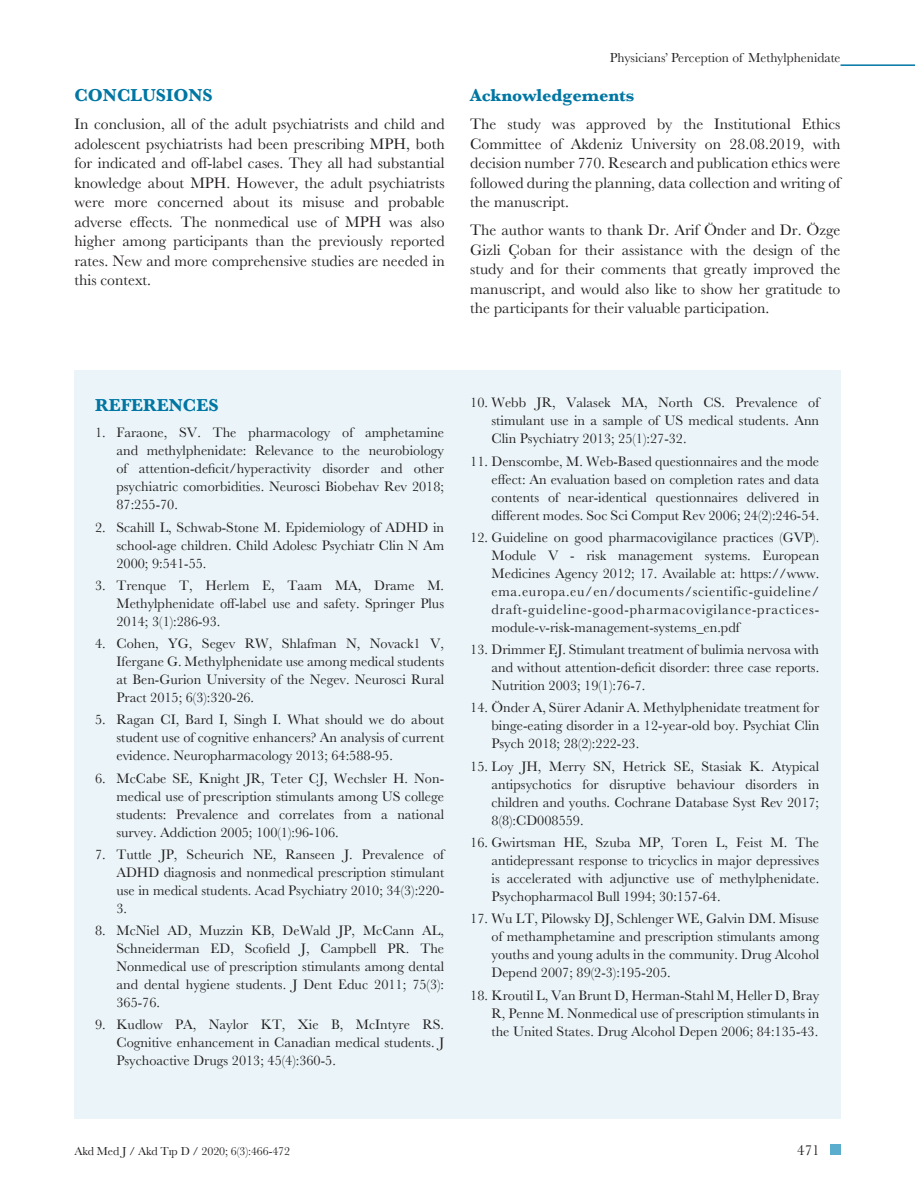
<style>
.page{position:relative;width:915px;height:1191px;background:#fff}
.page>*{position:absolute;margin:0;border:0;box-sizing:border-box;transform-origin:0 0}
.t1{font:700 18px "Baskerville";color:#0076a3}
.t2{font:15.75px/19.5px "Baskerville";color:#231f20;text-align:justify}
.t3{font:15px "Baskerville";color:#231f20}
.t4{font:14.25px/18px "Baskerville";color:#231f20;text-align:justify}
.t5{font:13.5px "Baskerville";color:#231f20}
.t6{font:12px "Baskerville";letter-spacing:-.01em;color:#231f20}
</style>
<div class="page">
<div style="left:830px;top:1144px;width:10px;height:10px;background:#5aadcd"></div>
<hr style="left:840px;top:64px;width:74px;height:2px;background:#0076a3">
<div style="left:74px;top:370px;width:766px;height:748px;background:#ebf5f9"></div>
<p class="t1" style="left:74px;top:83px;width:139px">CONCLUSIONS</p>
<p class="t2" style="left:74px;top:115px;width:371px">In conclusion, all of the adult psychiatrists and child and adolescent psychiatrists had been prescribing MPH, both for indicated and off-label cases. They all had substantial knowledge about MPH. However, the adult psychiatrists were more concerned about its misuse and probable adverse effects. The nonmedical use of MPH was also higher among participants than the previously reported rates. New and more comprehensive studies are needed in this context.</p>
<p class="t5" style="left:609px;top:49px;width:232px">Physiciansʼ Perception of Methylphenidate</p>
<p class="t1" style="left:470px;top:83px;width:166px">Acknowledgements</p>
<p class="t2" style="left:470px;top:115px;width:371px">The study was approved by the Institutional Ethics Committee of Akdeniz University on 28.08.2019, with decision number 770. Research and publication ethics were followed during the planning, data collection and writing of the manuscript.</p>
<p class="t2" style="left:470px;top:221px;width:371px">The author wants to thank Dr. Arif Önder and Dr. Özge Gizli Çoban for their assistance with the design of the study and for their comments that greatly improved the manuscript, and would also like to show her gratitude to the participants for their valuable participation.</p>
<p class="t1" style="left:95px;top:392px;width:125px">REFERENCES</p>
<p class="t4" style="left:116px;top:424px;width:329px;text-indent:-21px">1. Faraone, SV. The pharmacology of amphetamine and methylphenidate: Relevance to the neurobiology of attention-deficit/hyperactivity disorder and other psychiatric comorbidities. Neurosci Biobehav Rev 2018; 87:255-70.</p>
<p class="t4" style="left:116px;top:518px;width:329px;text-indent:-21px">2. Scahill L, Schwab-Stone M. Epidemiology of ADHD in school-age children. Child Adolesc Psychiatr Clin N Am 2000; 9:541-55.</p>
<p class="t4" style="left:116px;top:576px;width:329px;text-indent:-21px">3. Trenque T, Herlem E, Taam MA, Drame M.<br>Methylphenidate off-label use and safety. Springer Plus 2014; 3(1):286-93.</p>
<p class="t4" style="left:116px;top:634px;width:329px;text-indent:-21px">4. Cohen, YG, Segev RW, Shlafman N, Novack1 V, Ifergane G. Methylphenidate use among medical students at Ben-Gurion University of the Negev. Neurosci Rural Pract 2015; 6(3):320-26.</p>
<p class="t4" style="left:116px;top:711px;width:329px;text-indent:-21px">5. Ragan CI, Bard I, Singh I. What should we do about student use of cognitive enhancers? An analysis of current evidence. Neuropharmacology 2013; 64:588-95.</p>
<p class="t4" style="left:116px;top:769px;width:329px;text-indent:-21px">6. McCabe SE, Knight JR, Teter CJ, Wechsler H. Non&shy;medical use of prescription stimulants among US college students: Prevalence and correlates from a national survey. Addiction 2005; 100(1):96-106.</p>
<p class="t4" style="left:116px;top:845px;width:329px;text-indent:-21px">7. Tuttle JP, Scheurich NE, Ranseen J. Prevalence of ADHD diagnosis and nonmedical prescription stimulant use in medical students. Acad Psychiatry 2010; 34(3):220- 3.</p>
<p class="t4" style="left:116px;top:921px;width:329px;text-indent:-21px">8. McNiel AD, Muzzin KB, DeWald JP, McCann AL, Schneiderman ED, Scofield J, Campbell PR. The Nonmedical use of prescription stimulants among dental and dental hygiene students. J Dent Educ 2011; 75(3):<br>365-76.</p>
<p class="t4" style="left:116px;top:1016px;width:329px;text-indent:-21px">9. Kudlow PA, Naylor KT, Xie B, McIntyre RS.<br>Cognitive enhancement in Canadian medical students. J Psychoactive Drugs 2013; 45(4):360-5.</p>
<p class="t4" style="left:491px;top:394px;width:329px;text-indent:-21px">10. Webb JR, Valasek MA, North CS. Prevalence of stimulant use in a sample of US medical students. Ann Clin Psychiatry 2013; 25(1):27-32.</p>
<p class="t4" style="left:491px;top:452px;width:329px;text-indent:-21px">11. Denscombe, M. Web-Based questionnaires and the mode effect: An evaluation based on completion rates and data contents of near-identical questionnaires delivered in different modes. Soc Sci Comput Rev 2006; 24(2):246-54.</p>
<p class="t4" style="left:491px;top:528px;width:329px;text-indent:-21px">12. Guideline on good pharmacovigilance practices (GVP).<br>Module V - risk management systems. European Medicines Agency 2012; 17. Available at: https://www. ema.europa.eu/en/documents/scientific-guideline/ draft-guideline-good-pharmacovigilance-practices&shy;module-v-risk-management-systems_en.pdf</p>
<p class="t4" style="left:491px;top:641px;width:329px;text-indent:-21px">13. Drimmer EJ. Stimulant treatment of bulimia nervosa with and without attention-deficit disorder: three case reports.<br>Nutrition 2003; 19(1):76-7.</p>
<p class="t4" style="left:491px;top:699px;width:329px;text-indent:-21px">14. Önder A, Sürer Adanir A. Methylphenidate treatment for binge-eating disorder in a 12-year-old boy. Psychiat Clin Psych 2018; 28(2):222-23.</p>
<p class="t4" style="left:491px;top:757px;width:329px;text-indent:-21px">15. Loy JH, Merry SN, Hetrick SE, Stasiak K. Atypical antipsychotics for disruptive behaviour disorders in children and youths. Cochrane Database Syst Rev 2017; 8(8):CD008559.</p>
<p class="t4" style="left:491px;top:833px;width:329px;text-indent:-21px">16. Gwirtsman HE, Szuba MP, Toren L, Feist M. The antidepressant response to tricyclics in major depressives is accelerated with adjunctive use of methylphenidate.<br>Psychopharmacol Bull 1994; 30:157-64.</p>
<p class="t4" style="left:491px;top:910px;width:329px;text-indent:-21px">17. Wu LT, Pilowsky DJ, Schlenger WE, Galvin DM. Misuse of methamphetamine and prescription stimulants among youths and young adults in the community. Drug Alcohol Depend 2007; 89(2-3):195-205.</p>
<p class="t4" style="left:491px;top:986px;width:329px;text-indent:-21px">18. Kroutil L, Van Brunt D, Herman-Stahl M, Heller D, Bray R, Penne M. Nonmedical use of prescription stimulants in the United States. Drug Alcohol Depen 2006; 84:135-43.</p>
<p class="t6" style="left:74px;top:1143px;width:217px">Akd Med J / Akd Tıp D / 2020; 6(3):466-472</p>
<p class="t3" style="left:797px;top:1140px;width:24px">471</p>
</div>
